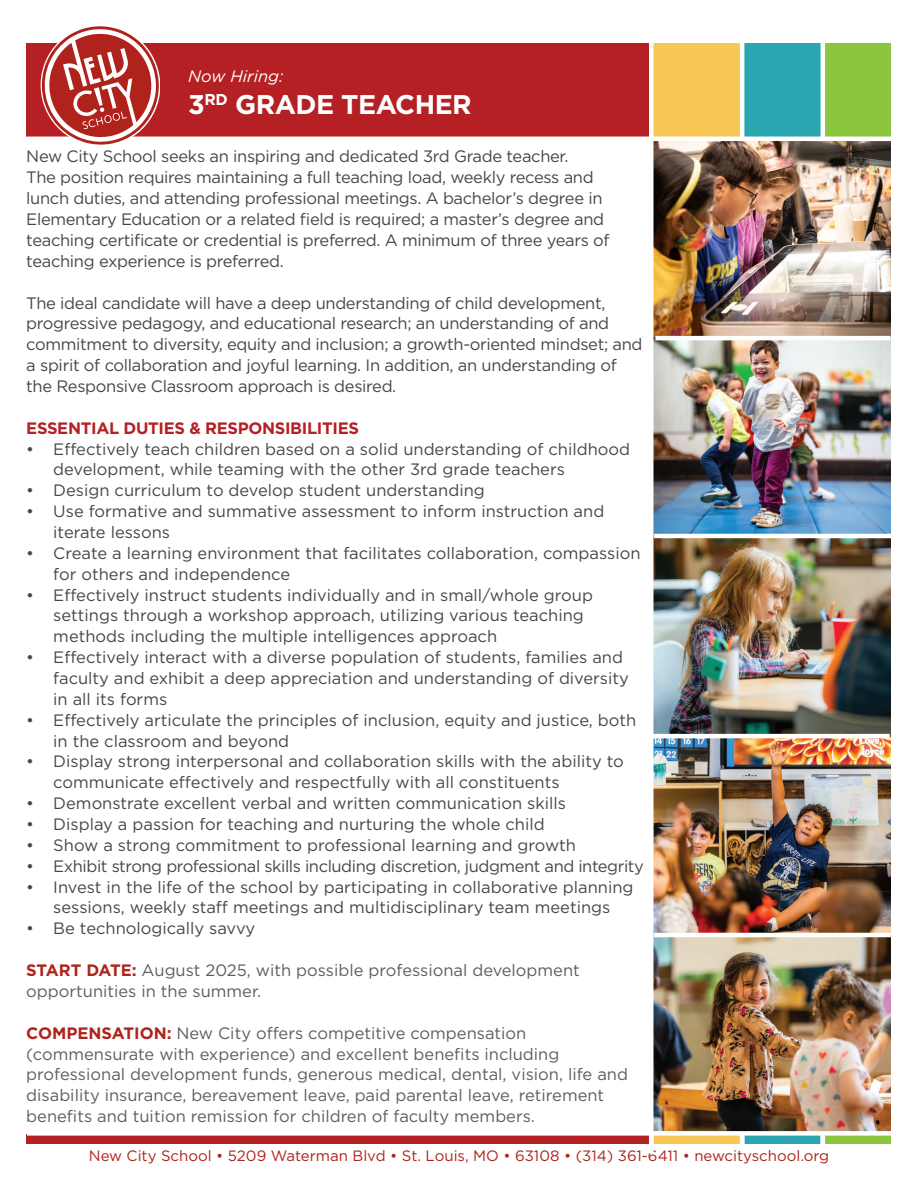
<style>
.page{position:relative;width:918px;height:1188px;background:#fff}
.page>*{position:absolute;margin:0;border:0;box-sizing:border-box;transform-origin:0 0}
.t1{font:700 27px "Gotham";letter-spacing:-.02em;color:#fff}
.t2{font:16.5px/20.9px "Gotham";color:#474747}
.t3{font:16.5px/20.9px "Gotham";letter-spacing:-.02em;color:#474747}
.t4{font:16.5px/20.9px "Gotham";color:#5e5e5e}
.t5{font:16.5px "Gotham";letter-spacing:-.025em;color:#474747}
.t6{font:700 16.5px "Gotham";letter-spacing:-.02em;color:#b52024}
.t7{font:italic 16.5px "Gotham";color:#fff}
.t8{font:15px "Gotham";color:#af231c}
.s1{font-weight:700;color:#af231c}
</style>
<div class="page">
<div style="left:26px;top:1134px;width:625px;height:9px;background:#b52024"></div>
<div style="left:651px;top:1134px;width:91px;height:9px;background:#f8c857"></div>
<div style="left:742px;top:1134px;width:83px;height:9px;background:#2ba6b0"></div>
<div style="left:825px;top:1134px;width:65px;height:9px;background:#8bc63e"></div>
<div style="left:26px;top:43px;width:625px;height:94px;background:#b52024"></div>
<div style="left:651px;top:43px;width:91px;height:100px;background:#f8c857"></div>
<div style="left:742px;top:43px;width:83px;height:100px;background:#2ba6b0"></div>
<div style="left:825px;top:43px;width:65px;height:100px;background:#8bc63e"></div>
<hr style="left:740px;top:37px;width:4px;height:1111px;background:#fff">
<hr style="left:821px;top:35px;width:4px;height:1112px;background:#fff">
<img style="left:653px;top:141px;width:237px;height:990px">
<hr style="left:26px;top:137px;width:865px;height:4px;background:#fff">
<hr style="left:649px;top:35px;width:4px;height:1118px;background:#fff">
<hr style="left:655px;top:336px;width:235px;height:4px;background:#fff">
<hr style="left:654px;top:534px;width:237px;height:4px;background:#fff">
<hr style="left:652px;top:734px;width:238px;height:4px;background:#fff">
<hr style="left:654px;top:933px;width:237px;height:4px;background:#fff">
<svg style="left:41px;top:26px;width:119px;height:119px"></svg>
<div style="left:27px;top:1131px;width:864px;height:5px;background:#fff"></div>
<p class="t7" style="left:188px;top:67px;width:97px">Now Hiring:</p>
<p class="t1" style="left:188px;top:87px;width:285px">3<sup>RD</sup> GRADE TEACHER</p>
<p class="t3" style="left:26px;top:146px;width:585px">New City School seeks an inspiring and dedicated 3rd Grade teacher.<br>The position requires maintaining a full teaching load, weekly recess and lunch duties, and attending professional meetings. A bachelor’s degree in Elementary Education or a related field is required; a master’s degree and teaching certificate or credential is preferred. A minimum of three years of teaching experience is preferred.</p>
<p class="t3" style="left:26px;top:292px;width:618px">The ideal candidate will have a deep understanding of child development, progressive pedagogy, and educational research; an understanding of and commitment to diversity, equity and inclusion; a growth-oriented mindset; and a spirit of collaboration and joyful learning. In addition, an understanding of the Responsive Classroom approach is desired.</p>
<p class="t6" style="left:26px;top:417px;width:334px">ESSENTIAL DUTIES &amp; RESPONSIBILITIES</p>
<p class="t2" style="left:53px;top:438px;width:578px;text-indent:-27px">• Effectively teach children based on a solid understanding of childhood development, while teaming with the other 3rd grade teachers</p>
<p class="t2" style="left:26px;top:480px;width:460px">• Design curriculum to develop student understanding</p>
<p class="t2" style="left:53px;top:501px;width:552px;text-indent:-27px">• Use formative and summative assessment to inform instruction and iterate lessons</p>
<p class="t2" style="left:53px;top:542px;width:589px;text-indent:-27px">• Create a learning environment that facilitates collaboration, compassion for others and independence</p>
<p class="t2" style="left:53px;top:584px;width:541px;text-indent:-27px">• Effectively instruct students individually and in small/whole group settings through a workshop approach, utilizing various teaching methods including the multiple intelligences approach</p>
<p class="t2" style="left:53px;top:647px;width:577px;text-indent:-27px">• Effectively interact with a diverse population of students, families and faculty and exhibit a deep appreciation and understanding of diversity in all its forms</p>
<p class="t2" style="left:53px;top:709px;width:585px;text-indent:-27px">• Effectively articulate the principles of inclusion, equity and justice, both in the classroom and beyond</p>
<p class="t2" style="left:53px;top:751px;width:572px;text-indent:-27px">• Display strong interpersonal and collaboration skills with the ability to communicate effectively and respectfully with all constituents</p>
<p class="t2" style="left:26px;top:793px;width:541px">• Demonstrate excellent verbal and written communication skills</p>
<p class="t2" style="left:26px;top:813px;width:520px">• Display a passion for teaching and nurturing the whole child</p>
<p class="t2" style="left:26px;top:834px;width:551px">• Show a strong commitment to professional learning and growth</p>
<p class="t5" style="left:26px;top:855px;width:619px">• Exhibit strong professional skills including discretion, judgment and integrity</p>
<p class="t2" style="left:26px;top:876px;width:609px;text-align:center">• Invest in the life of the school by participating in collaborative planning sessions, weekly staff meetings and multidisciplinary team meetings</p>
<p class="t2" style="left:26px;top:918px;width:230px">• Be technologically savvy</p>
<p class="t4" style="left:26px;top:959px;width:555px"><span class="s1">START DATE:</span> August 2025, with possible professional development opportunities in the summer.</p>
<p class="t4" style="left:26px;top:1022px;width:603px"><span class="s1">COMPENSATION:</span> New City offers competitive compensation (commensurate with experience) and excellent benefits including professional development funds, generous medical, dental, vision, life and disability insurance, bereavement leave, paid parental leave, retirement benefits and tuition remission for children of faculty members.</p>
<p class="t8" style="left:89px;top:1146px;width:742px">New City School • 5209 Waterman Blvd • St. Louis, MO • 63108 • (314) 361-6411 • newcityschool.org</p>
</div>
